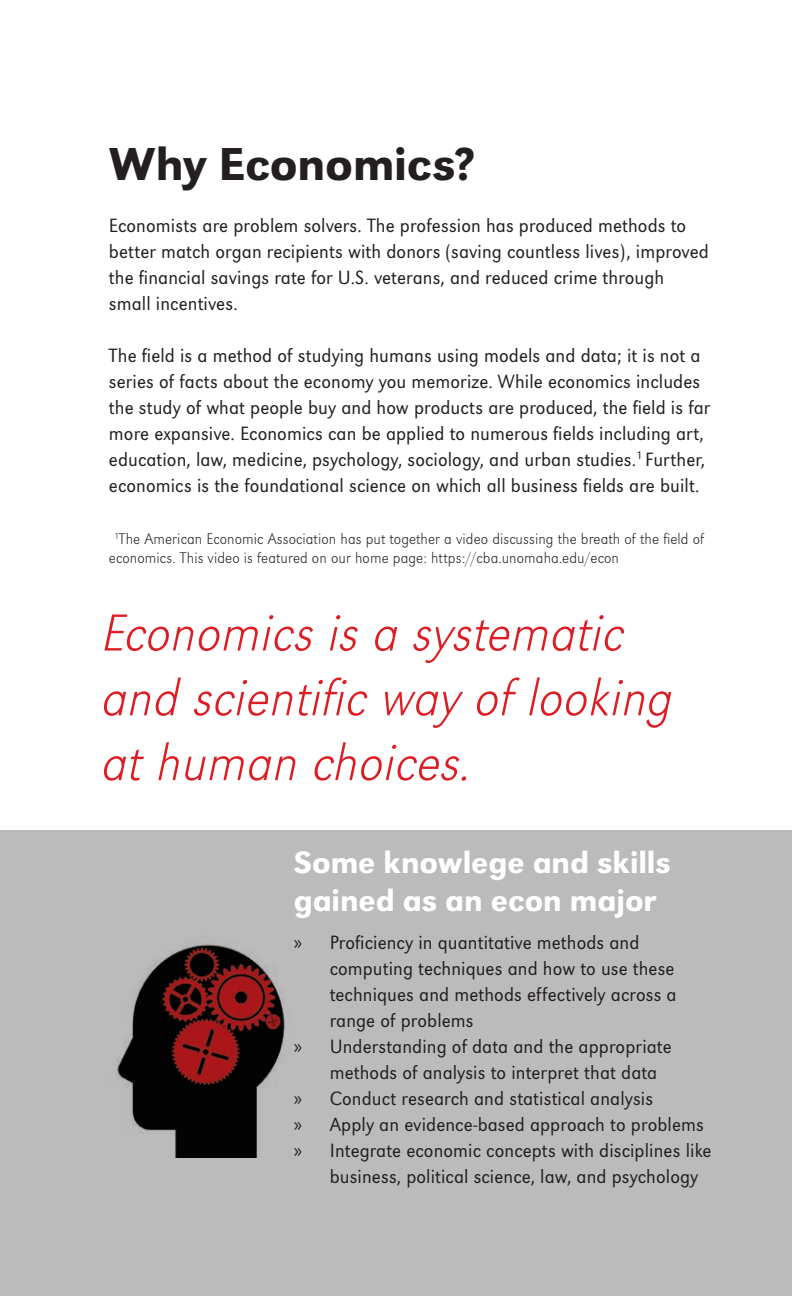
<style>
.page{position:relative;width:792px;height:1296px;background:#fff}
.page>*{position:absolute;margin:0;border:0;box-sizing:border-box;transform-origin:0 0}
.BODY_COPY{font:italic 300 expanded 54px "URW Grotesk Nar";letter-spacing:.005em;color:#dd1d24}
.t1{font:500 48px "URW Grotesk";letter-spacing:-.005em;color:#231f20}
.SUBHEAD{font:500 32px/38px "URW Grotesk";color:#fff}
.BODY_COPY-2{font:300 20px/26px "URW Grotesk Nar";letter-spacing:.005em;color:#231f20}
.BODY_COPY-3{font:300 expanded 16px/19.2px "URW Grotesk Nar";letter-spacing:.005em;color:#231f20}
.s1{font-family:"Myriad Pro";font-weight:400}
</style>
<div class="page">
<div style="left:0;top:831px;width:792px;height:465px;background:#bcbbbc"></div>
<img style="left:116px;top:944px;width:169px;height:213px">
<p class="t1" style="left:109px;top:136px;width:368px">Why Economics?</p>
<p class="BODY_COPY-2" style="left:109px;top:212px;width:601px">Economists are problem solvers. The profession has produced methods to better match organ recipients with donors (saving countless lives), improved the financial savings rate for U.S. veterans, and reduced crime through small incentives.</p>
<p class="BODY_COPY-2" style="left:109px;top:342px;width:603px">The field is a method of studying humans using models and data; it is not a series of facts about the economy you memorize. While economics includes the study of what people buy and how products are produced, the field is far more expansive. Economics can be applied to numerous fields including art, education, law, medicine, psychology, sociology, and urban studies.<sup>1</sup> Further, economics is the foundational science on which all business fields are built.</p>
<p class="BODY_COPY-3" style="left:109px;top:529px;width:597px;text-indent:5px"><sup>1</sup>The American Economic Association has put together a video discussing the breath of the field of economics. This video is featured on our home page: https://cba.unomaha.edu/econ</p>
<p class="BODY_COPY" style="left:103px;top:601px;width:524px">Economics is a systematic</p>
<p class="BODY_COPY" style="left:103px;top:666px;width:573px">and scientific way of looking</p>
<p class="BODY_COPY" style="left:103px;top:731px;width:371px">at human choices.</p>
<p class="SUBHEAD" style="left:294px;top:844px;width:379px">Some knowlege and skills gained as an econ major</p>
<p class="BODY_COPY-2" style="left:330px;top:929px;width:348px;text-indent:-36px"><span class="s1">»</span> Proficiency in quantitative methods and computing techniques and how to use these techniques and methods effectively across a range of problems</p>
<p class="BODY_COPY-2" style="left:330px;top:1033px;width:344px;text-indent:-36px"><span class="s1">»</span> Understanding of data and the appropriate methods of analysis to interpret that data</p>
<p class="BODY_COPY-2" style="left:294px;top:1085px;width:361px"><span class="s1">»</span> Conduct research and statistical analysis</p>
<p class="BODY_COPY-2" style="left:294px;top:1111px;width:412px"><span class="s1">»</span> Apply an evidence-based approach to problems</p>
<p class="BODY_COPY-2" style="left:330px;top:1137px;width:383px;text-indent:-36px"><span class="s1">»</span> Integrate economic concepts with disciplines like business, political science, law, and psychology</p>
</div>
